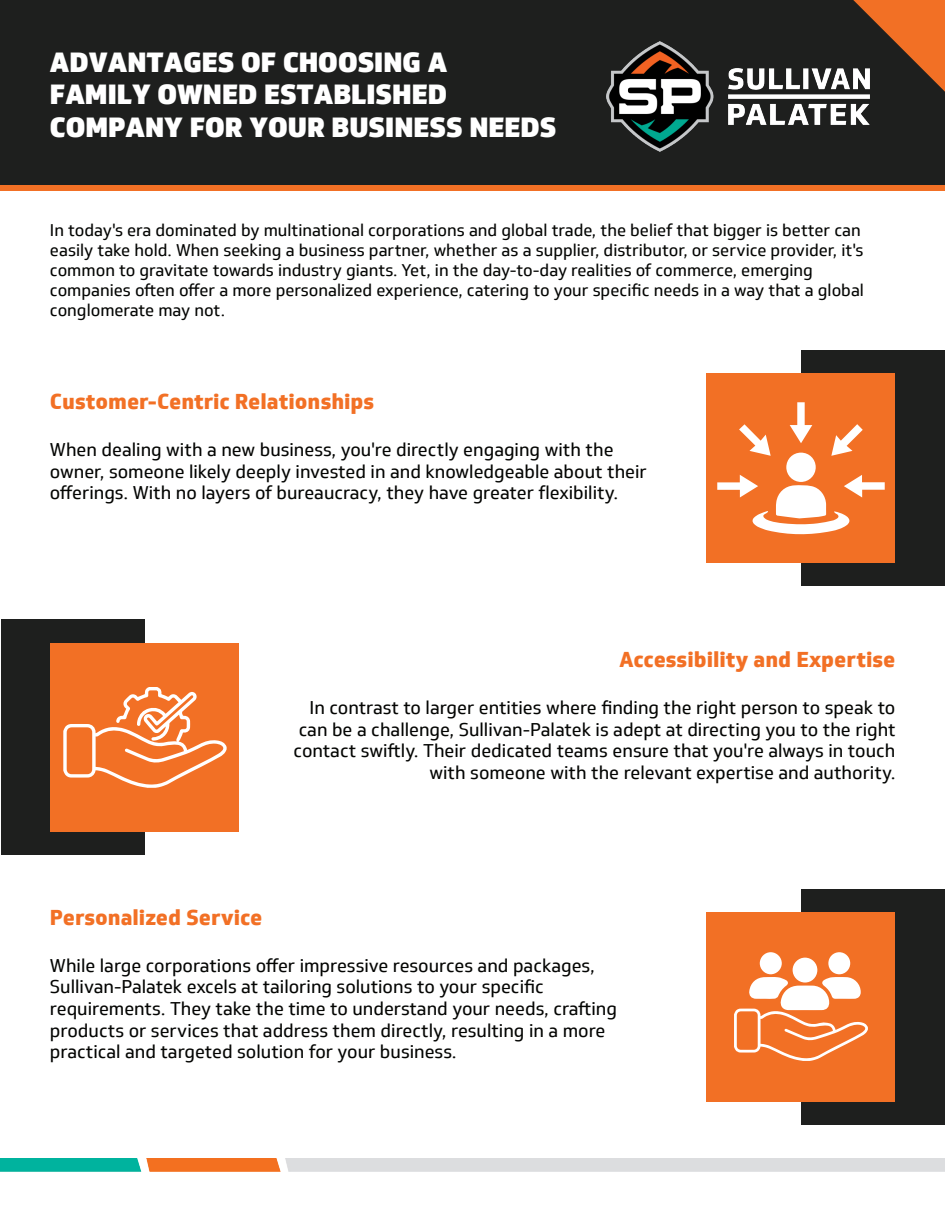
<style>
.page{position:relative;width:945px;height:1215px;background:#fff}
.page>*{position:absolute;margin:0;border:0;box-sizing:border-box;transform-origin:0 0}
.t1{font:900 27px/32.4px "Soleto";color:#fff}
.t2{font:800 21px "Soleto";color:#f27025}
.t3{font:18px/21.6px "Soleto";color:#040503}
.t4{font:16.5px/19.8px "Soleto";color:#040503}
</style>
<div class="page">
<svg style="left:0;top:184px;width:945px;height:6px;background:#ce6223"></svg>
<div style="left:0;top:0;width:945px;height:184px;background:#1e1f1e"></div>
<svg style="left:853px;top:0;width:92px;height:92px"></svg>
<img style="left:0;top:1158px;width:945px;height:14px">
<div style="left:801px;top:350px;width:144px;height:236px;background:#1e1f1e"></div>
<div style="left:706px;top:374px;width:190px;height:189px;background:#f27025"></div>
<div style="left:786px;top:453px;width:30px;height:29px;background:#fff;border-radius:50%"></div>
<svg style="left:739px;top:424px;width:32px;height:32px"></svg>
<svg style="left:831px;top:424px;width:32px;height:32px"></svg>
<svg style="left:717px;top:475px;width:168px;height:60px"></svg>
<svg style="left:790px;top:402px;width:22px;height:41px"></svg>
<div style="left:2px;top:620px;width:144px;height:235px;background:#1e1f1e"></div>
<div style="left:50px;top:643px;width:189px;height:189px;background:#f27025"></div>
<svg style="left:63px;top:687px;width:164px;height:101px"></svg>
<div style="left:801px;top:889px;width:144px;height:235px;background:#1e1f1e"></div>
<div style="left:706px;top:912px;width:189px;height:189px;background:#f27025"></div>
<svg style="left:734px;top:977px;width:134px;height:84px"></svg>
<div style="left:792px;top:958px;width:26px;height:25px;background:#fff;border-radius:50%"></div>
<div style="left:828px;top:952px;width:22px;height:22px;background:#fff;border-radius:50%"></div>
<div style="left:760px;top:952px;width:22px;height:22px;background:#fff;border-radius:50%"></div>
<img style="left:606px;top:41px;width:263px;height:111px">
<h1 class="t1" style="left:50px;top:46px;width:508px">ADVANTAGES OF CHOOSING A<br>FAMILY OWNED ESTABLISHED<br>COMPANY FOR YOUR BUSINESS NEEDS</h1>
<p class="t4" style="left:50px;top:221px;width:816px">In today's era dominated by multinational corporations and global trade, the belief that bigger is better can easily take hold. When seeking a business partner, whether as a supplier, distributor, or service provider, it's common to gravitate towards industry giants. Yet, in the day-to-day realities of commerce, emerging companies often offer a more personalized experience, catering to your specific needs in a way that a global conglomerate may not.</p>
<p class="t2" style="left:50px;top:388px;width:326px">Customer-Centric Relationships</p>
<p class="t3" style="left:50px;top:439px;width:598px">When dealing with a new business, you're directly engaging with the owner, someone likely deeply invested in and knowledgeable about their offerings. With no layers of bureaucracy, they have greater flexibility.</p>
<p class="t2" style="left:619px;top:646px;width:278px">Accessibility and Expertise</p>
<p class="t3" style="left:294px;top:697px;width:603px;text-align:right">In contrast to larger entities where finding the right person to speak to can be a challenge, Sullivan-Palatek is adept at directing you to the right contact swiftly. Their dedicated teams ensure that you're always in touch with someone with the relevant expertise and authority.</p>
<p class="t2" style="left:50px;top:904px;width:214px">Personalized Service</p>
<p class="t3" style="left:50px;top:955px;width:569px">While large corporations offer impressive resources and packages, Sullivan-Palatek excels at tailoring solutions to your specific requirements. They take the time to understand your needs, crafting products or services that address them directly, resulting in a more practical and targeted solution for your business.</p>
</div>
